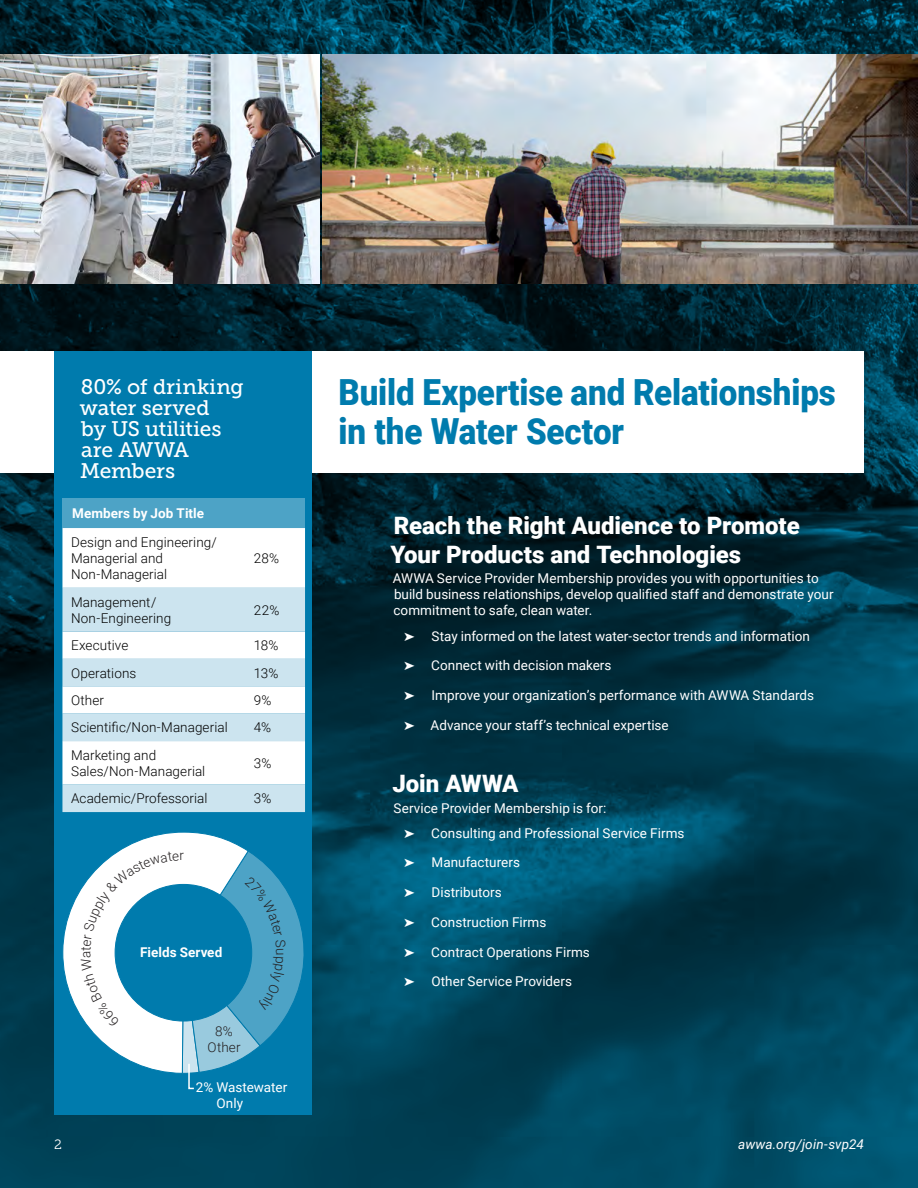
<style>
.page{position:relative;width:918px;height:1188px;background:#fff}
.page>*{position:absolute;margin:0;border:0;box-sizing:border-box;transform-origin:0 0}
.Head{font:900 36px/39px "Roboto";color:#007bad;scale:.92 1}
.KO_Subhead_Bold{font:900 24px/28.8px "Roboto";color:#fff}
.KO_Head{font:21px/21px "Museo Slab 500";letter-spacing:-.005em;color:#fff}
.KO_Body{font:13.5px/16.2px "Roboto";color:#fff}
.Body{font:300 13.5px/16.2px "Roboto";letter-spacing:.005em;color:#000}
.KO_Body-2{font:700 13.5px "Roboto";letter-spacing:.005em;color:#fff}
.t1{font:italic 13.5px "Roboto";letter-spacing:.01em;color:#fff}
.t2{font:300 13.5px/16.2px "Roboto";letter-spacing:.01em;color:#231f20;text-align:center}
.t3{font:13.5px "Museo Slab 300";color:#fff}
</style>
<div class="page">
<img style="left:0;top:0;width:918px;height:1188px">
<div style="left:0;top:351px;width:864px;height:121px;background:#fff"></div>
<img style="left:0;top:54px;width:319px;height:230px">
<div style="left:54px;top:351px;width:258px;height:764px;background:#007bad"></div>
<div style="left:62px;top:498px;width:243px;height:30px;background:#4da3c6"></div>
<div style="left:62px;top:528px;width:243px;height:60px;background:#fff"></div>
<svg style="left:62px;top:588px;width:243px;height:224px;background:#e0eef5"></svg>
<img style="left:323px;top:54px;width:595px;height:230px">
<svg style="left:62px;top:832px;width:184px;height:184px"></svg>
<svg style="left:81px;top:850px;width:223px;height:240px"></svg>
<p class="KO_Head" style="left:80px;top:376px;width:165px">80% of drinking water served<br>by US utilities are AWWA<br>Members</p>
<p class="KO_Body-2" style="left:72px;top:504px;width:133px">Members by Job Title</p>
<p class="Body" style="left:71px;top:533px;width:147px">Design and Engineering/<br>Managerial and<br>Non-Managerial</p>
<p class="Body" style="left:254px;top:550px;width:27px">28%</p>
<p class="Body" style="left:71px;top:593px;width:102px">Management/<br>Non-Engineering</p>
<p class="Body" style="left:254px;top:601px;width:27px">22%</p>
<p class="Body" style="left:71px;top:637px;width:59px">Executive</p>
<p class="Body" style="left:254px;top:637px;width:26px">18%</p>
<p class="Body" style="left:71px;top:664px;width:67px">Operations</p>
<p class="Body" style="left:254px;top:664px;width:26px">13%</p>
<p class="Body" style="left:71px;top:692px;width:35px">Other</p>
<p class="Body" style="left:254px;top:692px;width:19px">9%</p>
<p class="Body" style="left:71px;top:719px;width:158px">Scientific/Non-Managerial</p>
<p class="Body" style="left:254px;top:719px;width:19px">4%</p>
<p class="Body" style="left:71px;top:746px;width:136px">Marketing and<br>Sales/Non-Managerial</p>
<p class="Body" style="left:254px;top:755px;width:19px">3%</p>
<p class="Body" style="left:71px;top:790px;width:138px">Academic/Professorial</p>
<p class="Body" style="left:254px;top:790px;width:19px">3%</p>
<p class="KO_Body-2" style="left:140px;top:942px;width:84px">Fields Served</p>
<p class="t2" style="left:208px;top:1022px;width:35px">8%<br>Other</p>
<p class="KO_Body" style="left:217px;top:1078px;width:72px;text-indent:-21px">2% Wastewater<br>Only</p>
<p class="Head" style="left:338px;top:371px;width:542px">Build Expertise and Relationships in the Water Sector</p>
<p class="KO_Subhead_Bold" style="left:391px;top:510px;width:411px">Reach the Right Audience to Promote<br>Your Products and Technologies</p>
<p class="KO_Body" style="left:393px;top:570px;width:442px">AWWA Service Provider Membership provides you with opportunities to build business relationships, develop qualified staff and demonstrate your commitment to safe, clean water.</p>
<p class="KO_Body" style="left:404px;top:627px;width:407px">➤ Stay informed on the latest water-sector trends and information</p>
<p class="KO_Body" style="left:404px;top:657px;width:209px">➤ Connect with decision makers</p>
<p class="KO_Body" style="left:404px;top:687px;width:411px">➤ Improve your organization’s performance with AWWA Standards</p>
<p class="KO_Body" style="left:404px;top:716px;width:266px">➤ Advance your staff’s technical expertise</p>
<p class="KO_Subhead_Bold" style="left:392px;top:768px;width:128px">Join AWWA</p>
<p class="KO_Body" style="left:394px;top:799px;width:214px">Service Provider Membership is for:</p>
<p class="KO_Body" style="left:404px;top:824px;width:282px">➤ Consulting and Professional Service Firms</p>
<p class="KO_Body" style="left:404px;top:854px;width:117px">➤ Manufacturers</p>
<p class="KO_Body" style="left:404px;top:884px;width:99px">➤ Distributors</p>
<p class="KO_Body" style="left:404px;top:913px;width:144px">➤ Construction Firms</p>
<p class="KO_Body" style="left:404px;top:943px;width:187px">➤ Contract Operations Firms</p>
<p class="KO_Body" style="left:404px;top:973px;width:169px">➤ Other Service Providers</p>
<p class="t3" style="left:54px;top:1137px;width:9px">2</p>
<p class="t1" style="left:738px;top:1135px;width:127px">awwa.org/join-svp24</p>
</div>
